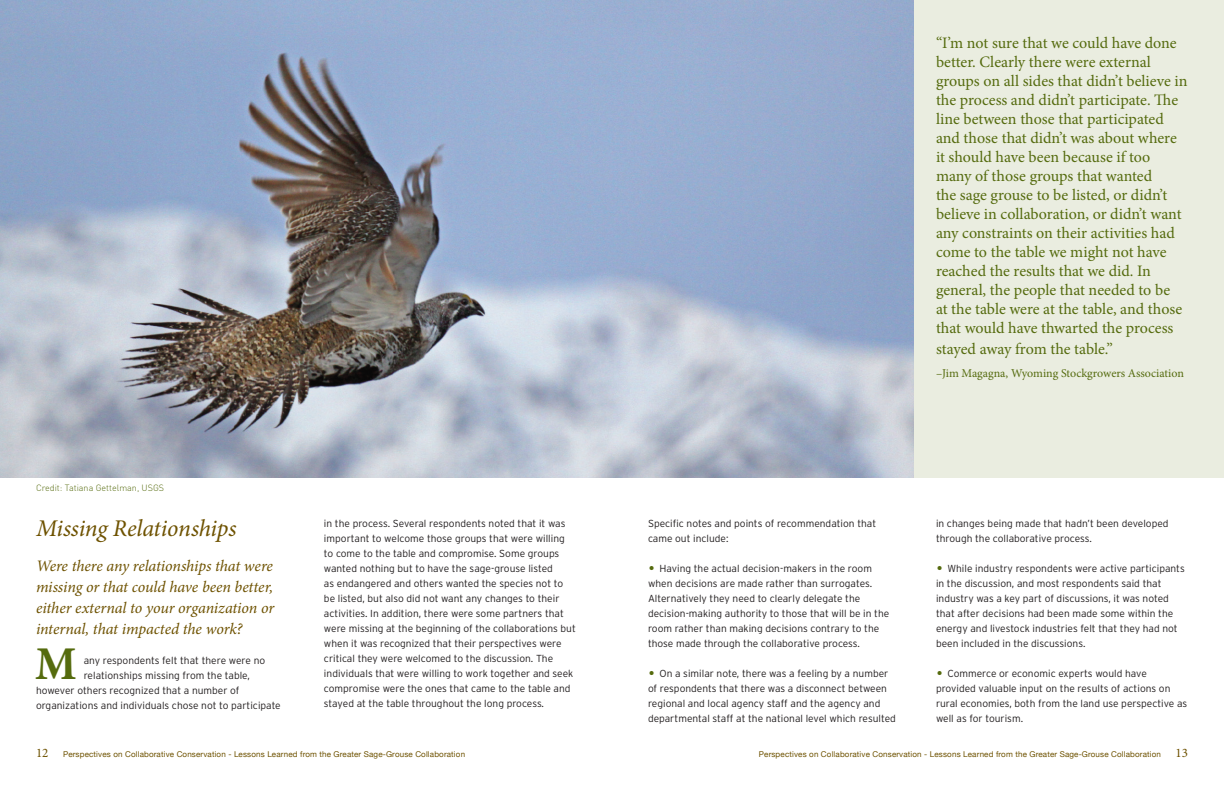
<style>
.page{position:relative;width:1224px;height:792px;background:#fff}
.page>*{position:absolute;margin:0;border:0;box-sizing:border-box;transform-origin:0 0}
.t1{font:700 47px "Minion Pro";color:#556b0e}
.t2{font:italic 24px "Minion Pro";letter-spacing:-.01em;color:#6e5200}
.t3{font:16px/19px "Minion Pro";color:#556b0e}
.t4{font:italic 16px/21px "Minion Pro";letter-spacing:-.01em;color:#6e5200;text-align:justify}
.t5{font:12px "Minion Pro";letter-spacing:-.005em;color:#556b0e}
.t6{font:300 10.2px/15px "Interstate";color:#231f20}
.t7{font:300 9px "DIN";color:#556b0e}
.t8{font:8px "Helvetica Neue";letter-spacing:.02em;color:#6e5200}
.s1{font-size:19px;color:#556b0e}
.s2{font-family:"Minion Pro";font-size:13px}
</style>
<div class="page">
<div style="left:909px;top:0;width:315px;height:478px;background:#eaede0"></div>
<img style="left:0;top:0;width:913px;height:478px">
<p class="t7" style="left:36px;top:483px;width:130px">Credit: Tatiana Gettelman, USGS</p>
<h2 class="t2" style="left:36px;top:512px;width:202px">Missing Relationships</h2>
<h3 class="t4" style="left:36px;top:555px;width:240px">Were there any relationships that were missing or that could have been better, either external to your organization or internal, that impacted the work?</h3>
<p class="t6" style="left:84px;top:653px;width:183px">any respondents felt that there were no</p>
<p class="t6" style="left:84px;top:668px;width:168px">relationships missing from the table,</p>
<p class="t6" style="left:36px;top:683px;width:205px">however others recognized that a number of</p>
<p class="t6" style="left:36px;top:698px;width:246px">organizations and individuals chose not to participate</p>
<h1 class="t1" style="left:35px;top:631px;width:43px">M</h1>
<p class="t6" style="left:324px;top:515px;width:253px">in the process. Several respondents noted that it was important to welcome those groups that were willing to come to the table and compromise. Some groups wanted nothing but to have the sage-grouse listed<br>as endangered and others wanted the species not to be listed, but also did not want any changes to their activities. In addition, there were some partners that were missing at the beginning of the collaborations but when it was recognized that their perspectives were critical they were welcomed to the discussion. The individuals that were willing to work together and seek compromise were the ones that came to the table and stayed at the table throughout the long process.</p>
<p class="t3" style="left:936px;top:33px;width:253px">“I’m not sure that we could have done better. Clearly there were external groups on all sides that didn’t believe in the process and didn’t participate. The line between those that participated and those that didn’t was about where it should have been because if too many of those groups that wanted<br>the sage grouse to be listed, or didn’t believe in collaboration, or didn’t want any constraints on their activities had come to the table we might not have reached the results that we did. In general, the people that needed to be<br>at the table were at the table, and those that would have thwarted the process</p>
<h3 class="t3" style="left:936px;top:339px;width:178px">stayed away from the table.”</h3>
<p class="t5" style="left:936px;top:365px;width:249px">–Jim Magagna, Wyoming Stockgrowers Association</p>
<p class="t6" style="left:648px;top:515px;width:230px">Specific notes and points of recommendation that came out include:</p>
<p class="t6" style="left:648px;top:560px;width:243px"><span class="s1">•</span> Having the actual decision-makers in the room when decisions are made rather than surrogates.<br>Alternatively they need to clearly delegate the decision-making authority to those that will be in the room rather than making decisions contrary to the those made through the collaborative process.</p>
<p class="t6" style="left:648px;top:665px;width:249px"><span class="s1">•</span> On a similar note, there was a feeling by a number of respondents that there was a disconnect between regional and local agency staff and the agency and departmental staff at the national level which resulted</p>
<p class="t6" style="left:936px;top:515px;width:234px">in changes being made that hadn’t been developed through the collaborative process.</p>
<p class="t6" style="left:936px;top:560px;width:250px"><span class="s1">•</span> While industry respondents were active participants in the discussion, and most respondents said that industry was a key part of discussions, it was noted that after decisions had been made some within the energy and livestock industries felt that they had not been included in the discussions.</p>
<p class="t6" style="left:936px;top:665px;width:253px"><span class="s1">•</span> Commerce or economic experts would have provided valuable input on the results of actions on rural economies, both from the land use perspective as well as for tourism.</p>
<p class="t8" style="left:36px;top:749px;width:431px"><span class="s2">12</span> Perspectives on Collaborative Conservation - Lessons Learned from the Greater Sage-Grouse Collaboration</p>
<p class="t8" style="left:759px;top:749px;width:431px">Perspectives on Collaborative Conservation - Lessons Learned from the Greater Sage-Grouse Collaboration <span class="s2">13</span></p>
</div>
